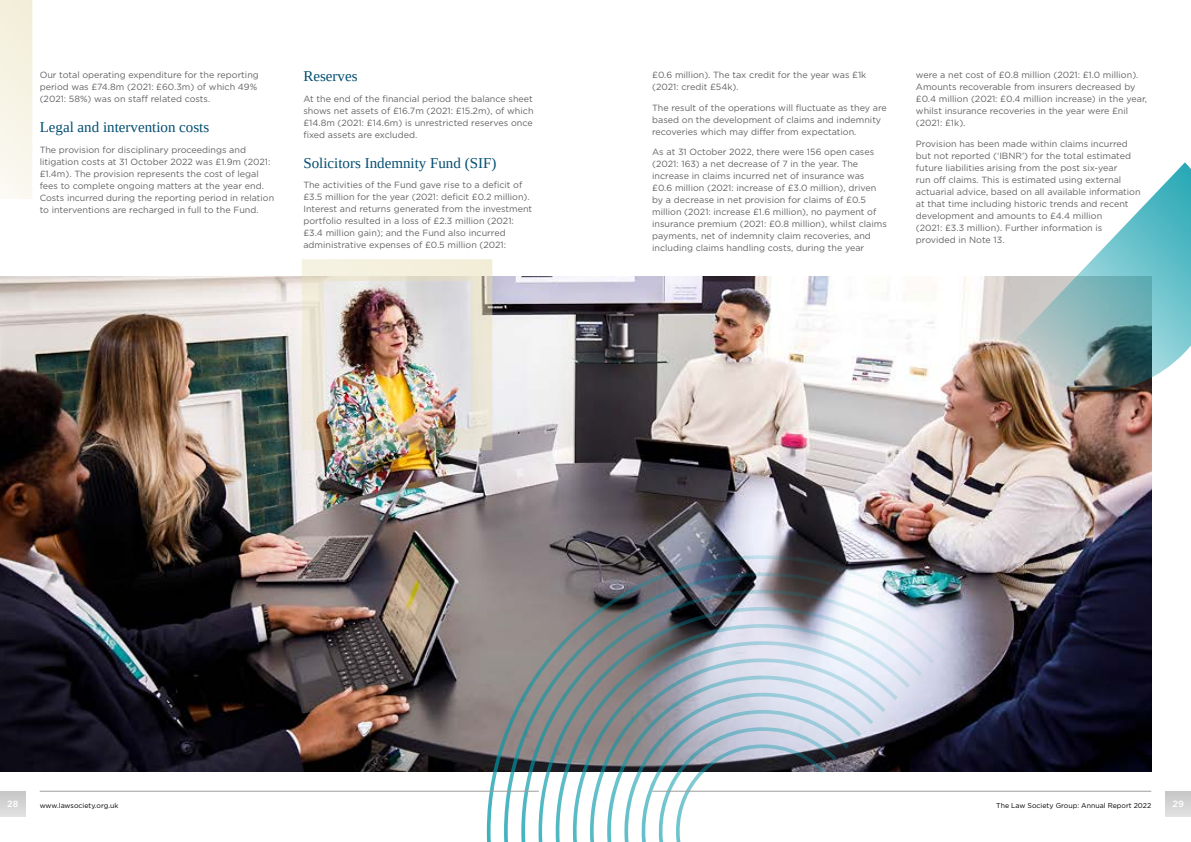
<style>
.page{position:relative;width:1191px;height:842px;background:#fff}
.page>*{position:absolute;margin:0;border:0;box-sizing:border-box;transform-origin:0 0}
.t1{font:15px "Tinos";color:#044e71}
.t2{font:9px/12px "Gotham";color:#646363}
.t3{font:500 9px "Gotham";color:#fff}
.t4{font:7px "Gotham";color:#000}
</style>
<div class="page">
<img style="left:0;top:276px;width:1151px;height:495px">
<img style="left:286px;top:259px;width:206px;height:191px">
<img style="left:487px;top:555px;width:471px;height:287px">
<svg style="left:1004px;top:162px;width:187px;height:243px"></svg>
<svg style="left:0;top:0;width:33px;height:198px;background:#f6f3e5"></svg>
<hr style="left:40px;top:791px;width:499px;height:1px;background:#9d9d9c">
<hr style="left:652px;top:791px;width:499px;height:1px;background:#9d9d9c">
<div style="left:0;top:791px;width:26px;height:25px;background:#d3d3d3"></div>
<div style="left:1165px;top:791px;width:26px;height:25px;background:#d3d3d3"></div>
<p class="t2" style="left:40px;top:69px;width:221px">Our total operating expenditure for the reporting period was £74.8m (2021: £60.3m) of which 49% (2021: 58%) was on staff related costs.</p>
<h1 class="t1" style="left:40px;top:118px;width:171px">Legal and intervention costs</h1>
<p class="t2" style="left:40px;top:143px;width:236px">The provision for disciplinary proceedings and litigation costs at 31 October 2022 was £1.9m (2021: £1.4m). The provision represents the cost of legal fees to complete ongoing matters at the year end.<br>Costs incurred during the reporting period in relation to interventions are recharged in full to the Fund.</p>
<h1 class="t1" style="left:303px;top:67px;width:56px">Reserves</h1>
<p class="t2" style="left:303px;top:92px;width:232px;text-align:justify">At the end of the financial period the balance sheet shows net assets of £16.7m (2021: £15.2m), of which £14.8m (2021: £14.6m) is unrestricted reserves once fixed assets are excluded.</p>
<h1 class="t1" style="left:303px;top:153px;width:194px">Solicitors Indemnity Fund (SIF)</h1>
<p class="t2" style="left:303px;top:179px;width:230px">The activities of the Fund gave rise to a deficit of £3.5 million for the year (2021: deficit £0.2 million).<br>Interest and returns generated from the investment portfolio resulted in a loss of £2.3 million (2021: £3.4 million gain); and the Fund also incurred administrative expenses of £0.5 million (2021:</p>
<p class="t2" style="left:652px;top:69px;width:216px">£0.6 million). The tax credit for the year was £1k (2021: credit £54k).</p>
<p class="t2" style="left:652px;top:101px;width:236px">The result of the operations will fluctuate as they are based on the development of claims and indemnity recoveries which may differ from expectation.</p>
<p class="t2" style="left:652px;top:146px;width:236px">As at 31 October 2022, there were 156 open cases (2021: 163) a net decrease of 7 in the year. The increase in claims incurred net of insurance was<br>£0.6 million (2021: increase of £3.0 million), driven by a decrease in net provision for claims of £0.5 million (2021: increase £1.6 million), no payment of insurance premium (2021: £0.8 million), whilst claims payments, net of indemnity claim recoveries, and including claims handling costs, during the year</p>
<p class="t2" style="left:916px;top:69px;width:233px">were a net cost of £0.8 million (2021: £1.0 million).<br>Amounts recoverable from insurers decreased by £0.4 million (2021: £0.4 million increase) in the year, whilst insurance recoveries in the year were £nil (2021: £1k).</p>
<p class="t2" style="left:916px;top:137px;width:226px">Provision has been made within claims incurred but not reported (‘IBNR’) for the total estimated future liabilities arising from the post six-year<br>run off claims. This is estimated using external actuarial advice, based on all available information at that time including historic trends and recent development and amounts to £4.4 million<br>(2021: £3.3 million). Further information is provided in Note 13.</p>
<p class="t3" style="left:7px;top:798px;width:13px">28</p>
<p class="t4" style="left:40px;top:801px;width:80px">www.lawsociety.org.uk</p>
<p class="t4" style="left:996px;top:801px;width:156px">The Law Society Group: Annual Report 2022</p>
<p class="t3" style="left:1172px;top:798px;width:13px">29</p>
</div>
